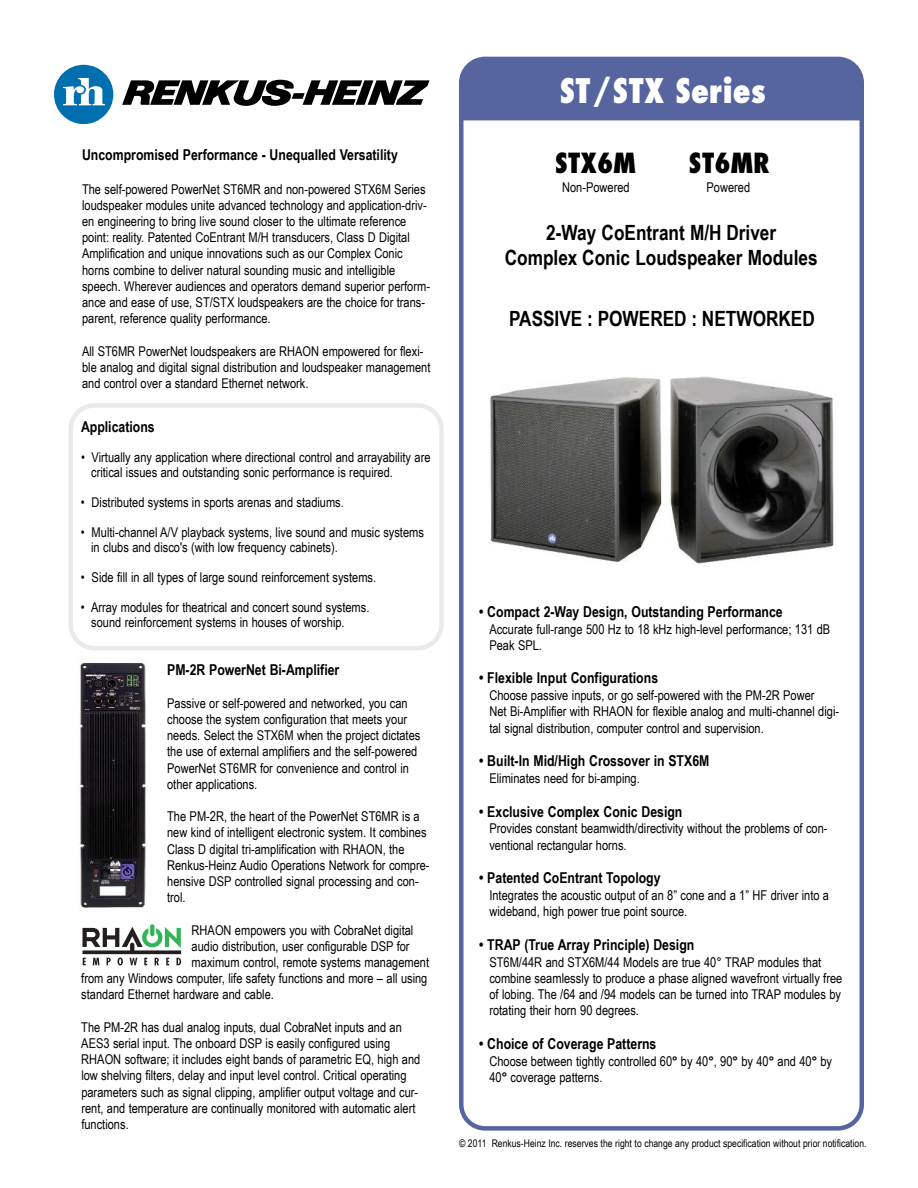
<style>
.page{position:relative;width:918px;height:1188px;background:#fff}
.page>*{position:absolute;margin:0;border:0;box-sizing:border-box;transform-origin:0 0}
.t1{font:800 condensed 33px "Futura Std";color:#fff}
.t2{font:800 condensed 27px "Futura Std";color:#000}
.t3{font:700 21px/25.2px "Arial Narrow";color:#000;text-align:center}
.t4{font:700 15px "Arial Narrow";color:#000}
.t5{font:13.5px/16.2px "Arial Narrow";color:#000}
.t6{font:10.5px "Arial Narrow";color:#000}
.s1{font-weight:700}
</style>
<div class="page">
<svg style="left:459px;top:57px;width:405px;height:1074px"></svg>
<svg style="left:68px;top:403px;width:376px;height:247px"></svg>
<svg style="left:122px;top:80px;width:307px;height:26px"></svg>
<svg style="left:54px;top:65px;width:59px;height:59px"></svg>
<img style="left:79px;top:663px;width:68px;height:245px">
<svg style="left:82px;top:924px;width:99px;height:41px"></svg>
<img style="left:485px;top:371px;width:354px;height:196px">
<hr style="left:461px;top:116px;width:401px;height:4px;background:#56659f">
<p class="t4" style="left:82px;top:146px;width:317px">Uncompromised Performance - Unequalled Versatility</p>
<p class="t5" style="left:82px;top:181px;width:350px">The self-powered PowerNet ST6MR and non-powered STX6M Series loudspeaker modules unite advanced technology and application-driv&shy;en engineering to bring live sound closer to the ultimate reference point: reality. Patented CoEntrant M/H transducers, Class D Digital Amplification and unique innovations such as our Complex Conic horns combine to deliver natural sounding music and intelligible speech. Wherever audiences and operators demand superior perform&shy;ance and ease of use, ST/STX loudspeakers are the choice for trans&shy;parent, reference quality performance.</p>
<p class="t5" style="left:82px;top:343px;width:350px">All ST6MR PowerNet loudspeakers are RHAON empowered for flexi&shy;ble analog and digital signal distribution and loudspeaker management and control over a standard Ethernet network.</p>
<p class="t4" style="left:81px;top:418px;width:75px">Applications</p>
<p class="t5" style="left:91px;top:449px;width:341px;line-height:15px;text-indent:-10px">• Virtually any application where directional control and arrayability are critical issues and outstanding sonic performance is required.</p>
<p class="t5" style="left:81px;top:494px;width:264px">• Distributed systems in sports arenas and stadiums.</p>
<p class="t5" style="left:91px;top:524px;width:334px;line-height:15px;text-indent:-10px">• Multi-channel A/V playback systems, live sound and music systems in clubs and disco's (with low frequency cabinets).</p>
<p class="t5" style="left:81px;top:569px;width:297px">• Side fill in all types of large sound reinforcement systems.</p>
<p class="t5" style="left:91px;top:599px;width:280px;line-height:15px;text-indent:-10px">• Array modules for theatrical and concert sound systems. sound reinforcement systems in houses of worship.</p>
<p class="t4" style="left:167px;top:661px;width:174px">PM-2R PowerNet Bi-Amplifier</p>
<p class="t5" style="left:167px;top:695px;width:255px">Passive or self-powered and networked, you can choose the system configuration that meets your needs. Select the STX6M when the project dictates the use of external amplifiers and the self-powered PowerNet ST6MR for convenience and control in other applications.</p>
<p class="t5" style="left:167px;top:808px;width:264px">The PM-2R, the heart of the PowerNet ST6MR is a new kind of intelligent electronic system. It combines Class D digital tri-amplification with RHAON, the Renkus-Heinz Audio Operations Network for compre&shy;hensive DSP controlled signal processing and con&shy;trol.</p>
<p class="t5" style="left:192px;top:922px;width:223px">RHAON empowers you with CobraNet digital</p>
<p class="t5" style="left:192px;top:938px;width:219px">audio distribution, user configurable DSP for</p>
<p class="t5" style="left:192px;top:954px;width:239px">maximum control, remote systems management</p>
<p class="t5" style="left:81px;top:970px;width:348px">from any Windows computer, life safety functions and more – all using</p>
<p class="t5" style="left:81px;top:986px;width:194px">standard Ethernet hardware and cable.</p>
<p class="t5" style="left:81px;top:1019px;width:341px">The PM-2R has dual analog inputs, dual CobraNet inputs and an AES3 serial input. The onboard DSP is easily configured using RHAON software; it includes eight bands of parametric EQ, high and low shelving filters, delay and input level control. Critical operating parameters such as signal clipping, amplifier output voltage and cur&shy;rent, and temperature are continually monitored with automatic alert functions.</p>
<h1 class="t1" style="left:560px;top:77px;width:208px">ST/STX Series</h1>
<h2 class="t2" style="left:555px;top:151px;width:82px">STX6M</h2>
<h2 class="t2" style="left:689px;top:151px;width:82px">ST6MR</h2>
<p class="t5" style="left:562px;top:179px;width:69px">Non-Powered</p>
<p class="t5" style="left:707px;top:179px;width:45px">Powered</p>
<h3 class="t3" style="left:505px;top:219px;width:314px">2-Way CoEntrant M/H Driver<br>Complex Conic Loudspeaker Modules</h3>
<h3 class="t3" style="left:509px;top:306px;width:307px">PASSIVE : POWERED : NETWORKED</h3>
<p class="t4" style="left:479px;top:603px;width:305px">• Compact 2-Way Design, Outstanding Performance</p>
<p class="t5" style="left:489px;top:621px;width:342px">Accurate full-range 500 Hz to 18 kHz high-level performance; 131 dB<br>Peak SPL.</p>
<p class="t4" style="left:479px;top:669px;width:180px">• Flexible Input Configurations</p>
<p class="t5" style="left:489px;top:687px;width:351px">Choose passive inputs, or go self-powered with the PM-2R Power<br>Net Bi-Amplifier with RHAON for flexible analog and multi-channel digi&shy;tal signal distribution, computer control and supervision.</p>
<p class="t4" style="left:479px;top:752px;width:232px">• Built-In Mid/High Crossover in STX6M</p>
<p class="t5" style="left:489px;top:770px;width:152px">Eliminates need for bi-amping.</p>
<p class="t4" style="left:479px;top:803px;width:205px">• Exclusive Complex Conic Design</p>
<p class="t5" style="left:489px;top:820px;width:340px">Provides constant beamwidth/directivity without the problems of con&shy;ventional rectangular horns.</p>
<p class="t4" style="left:479px;top:869px;width:183px">• Patented CoEntrant Topology</p>
<p class="t5" style="left:489px;top:887px;width:341px">Integrates the acoustic output of an 8” cone and a 1” HF driver into a wideband, high power true point source.</p>
<p class="t4" style="left:479px;top:936px;width:217px">• TRAP (True Array Principle) Design</p>
<p class="t5" style="left:489px;top:954px;width:354px">ST6M/44R and STX6M/44 Models are true 40° TRAP modules that combine seamlessly to produce a phase aligned wavefront virtually free of lobing. The /64 and /94 models can be turned into TRAP modules by rotating their horn 90 degrees.</p>
<p class="t4" style="left:479px;top:1035px;width:179px">• Choice of Coverage Patterns</p>
<p class="t5" style="left:489px;top:1053px;width:344px">Choose between tightly controlled 60<span class="s1">°</span> by 40<span class="s1">°</span>, 90<span class="s1">°</span> by 40<span class="s1">°</span> and 40<span class="s1">°</span> by<br>40<span class="s1">°</span> coverage patterns.</p>
<p class="t6" style="left:459px;top:1137px;width:409px">© 2011 Renkus-Heinz Inc. reserves the right to change any product specification without prior notification.</p>
</div>
